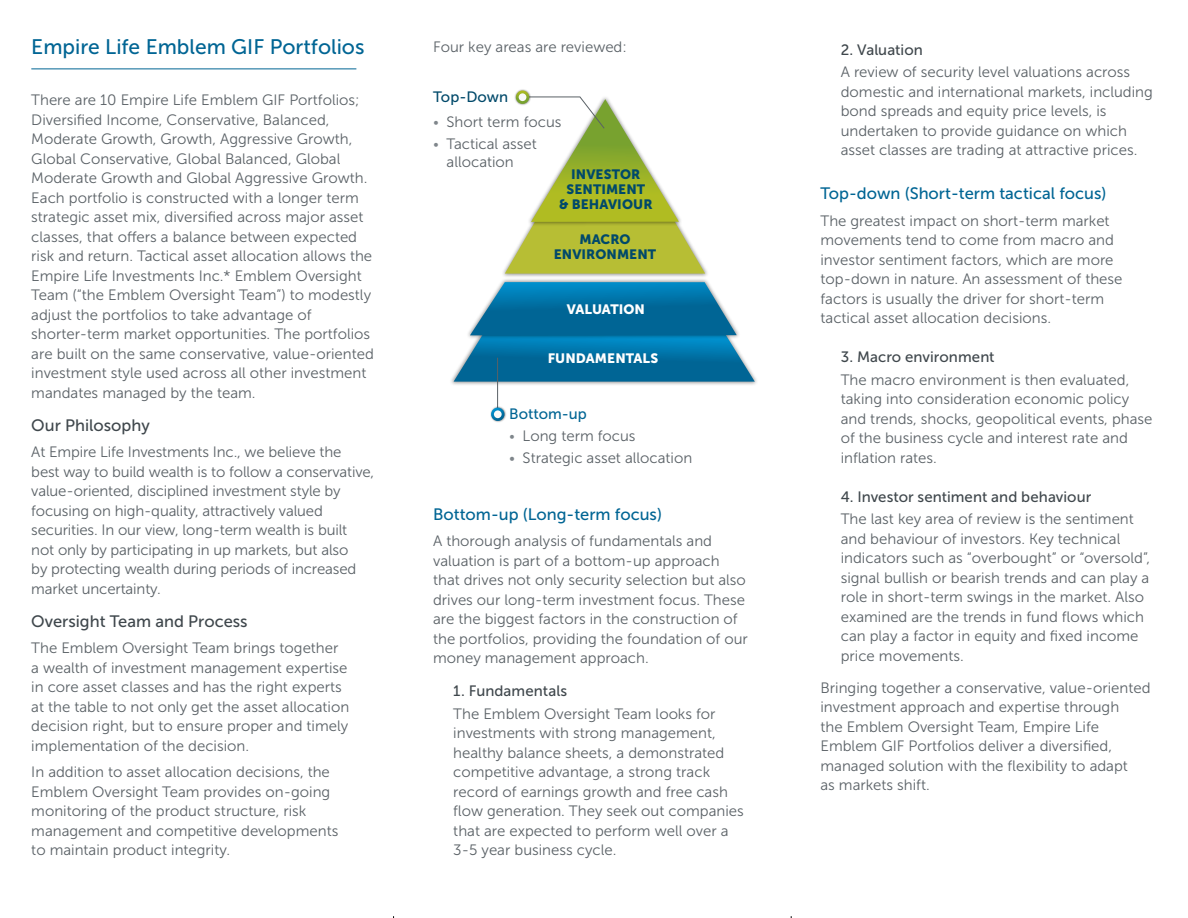
<style>
.page{position:relative;width:1188px;height:918px;background:#fff}
.page>*{position:absolute;margin:0;border:0;box-sizing:border-box;transform-origin:0 0}
.ELI_Heading_4_-_14_pt{font:21px "Museo Sans 500";color:#006594}
.ELI_Heading_5_-_11_pt{font:16.5px "Museo Sans 500";color:#006594}
.ELI_Heading_5_-_11_pt-2{font:16.5px "Museo Sans 500";color:#3f474c}
.ELI_Body_Copy{font:15px/19.5px "Museo Sans 300";color:#5a6166}
._12_pt_-_H3{font:15px/19.5px "Museo Sans 300";color:#5a6166}
.ELI_Body_Copy-2{font:15px "Museo Sans 500";letter-spacing:.005em;color:#3f474c}
.ELI_Heading_5_-_11_pt-3{font:15px "Museo Sans 300";color:#5a6166}
.t1{font:15px "Museo Sans 500";letter-spacing:.005em;color:#006594}
.t2{font:15px "Museo Sans 500";color:#00496a}
.Questions{font:13.5px/15px "Museo Sans 900";letter-spacing:.01em;color:#00496a;text-align:center}
.Questions-2{font:13.5px "Museo Sans 900";letter-spacing:.005em;color:#fff}
.s1{font-family:"Museo Sans 100";font-size:12px;color:#7f868b}
.s2{font-size:12px;color:#7f868b}
</style>
<div class="page">
<hr style="left:31px;top:69px;width:325px;height:1px;background:#006594">
<div style="left:449px;top:298px;width:310px;height:88px;background:#000;opacity:.45"></div>
<div style="left:466px;top:278px;width:275px;height:62px;background:#000;opacity:.45"></div>
<svg style="left:454px;top:282px;width:301px;height:100px;background:#2985b0"></svg>
<div style="left:501px;top:134px;width:209px;height:144px;background:#000;opacity:.45"></div>
<svg style="left:505px;top:97px;width:200px;height:177px"></svg>
<div style="left:515px;top:89px;width:16px;height:17px;background:#000;opacity:.55"></div>
<div style="left:517px;top:92px;width:11px;height:11px;background:#f9f9f8;border-radius:50%"></div>
<div style="left:516px;top:91px;width:13px;height:13px;border:3px solid #fff;border-radius:50%"></div>
<hr style="left:497px;top:358px;width:1px;height:57px;background:#5a6166">
<div style="left:490px;top:406px;width:17px;height:17px;background:#000;opacity:.55"></div>
<div style="left:492px;top:409px;width:11px;height:11px;background:#f9f9f8;border-radius:50%"></div>
<div style="left:491px;top:408px;width:13px;height:13px;border:3px solid #fff;border-radius:50%"></div>
<h2 class="ELI_Heading_4_-_14_pt" style="left:31px;top:35px;width:335px">Empire Life Emblem GIF Portfolios</h2>
<p class="ELI_Body_Copy" style="left:31px;top:91px;width:344px">There are 10 Empire Life Emblem GIF Portfolios; Diversified Income, Conservative, Balanced, Moderate Growth, Growth, Aggressive Growth, Global Conservative, Global Balanced, Global Moderate Growth and Global Aggressive Growth.<br>Each portfolio is constructed with a longer term strategic asset mix, diversified across major asset classes, that offers a balance between expected risk and return. Tactical asset allocation allows the Empire Life Investments Inc.* Emblem Oversight Team (“the Emblem Oversight Team”) to modestly adjust the portfolios to take advantage of shorter-term market opportunities. The portfolios are built on the same conservative, value-oriented investment style used across all other investment mandates managed by the team.</p>
<h3 class="ELI_Heading_5_-_11_pt-2" style="left:31px;top:416px;width:120px">Our Philosophy</h3>
<p class="ELI_Body_Copy" style="left:31px;top:443px;width:344px">At Empire Life Investments Inc., we believe the<br>best way to build wealth is to follow a conservative, value-oriented, disciplined investment style by focusing on high-quality, attractively valued securities. In our view, long-term wealth is built<br>not only by participating in up markets, but also<br>by protecting wealth during periods of increased market uncertainty.</p>
<h3 class="ELI_Heading_5_-_11_pt-2" style="left:31px;top:612px;width:218px">Oversight Team and Process</h3>
<p class="ELI_Body_Copy" style="left:31px;top:639px;width:319px">The Emblem Oversight Team brings together a wealth of investment management expertise in core asset classes and has the right experts at the table to not only get the asset allocation decision right, but to ensure proper and timely implementation of the decision.</p>
<h3 class="_12_pt_-_H3" style="left:31px;top:762px;width:309px">In addition to asset allocation decisions, the Emblem Oversight Team provides on-going monitoring of the product structure, risk management and competitive developments to maintain product integrity.</h3>
<h3 class="ELI_Heading_5_-_11_pt-3" style="left:433px;top:39px;width:195px">Four key areas are reviewed:</h3>
<p class="t2" style="left:433px;top:88px;width:77px">Top-Down</p>
<p class="ELI_Body_Copy" style="left:433px;top:112px;width:130px"><span class="s1">∞</span> Short term focus</p>
<p class="ELI_Body_Copy" style="left:447px;top:135px;width:92px;line-height:18px;text-indent:-14px"><span class="s1">∞</span> Tactical asset allocation</p>
<p class="Questions" style="left:559px;top:167px;width:95px">INVESTOR<br>SENTIMENT<br>&amp; BEHAVIOUR</p>
<p class="Questions" style="left:554px;top:231px;width:104px">MACRO<br>ENVIRONMENT</p>
<p class="Questions-2" style="left:567px;top:301px;width:80px">VALUATION</p>
<p class="Questions-2" style="left:548px;top:351px;width:112px">FUNDAMENTALS</p>
<p class="t1" style="left:509px;top:405px;width:79px">Bottom-up</p>
<p class="ELI_Body_Copy" style="left:509px;top:426px;width:128px"><span class="s1">∞</span> Long term focus</p>
<p class="ELI_Body_Copy" style="left:509px;top:449px;width:185px"><span class="s2">∞</span> Strategic asset allocation</p>
<h3 class="ELI_Heading_5_-_11_pt" style="left:433px;top:505px;width:230px">Bottom-up (Long-term focus)</h3>
<p class="ELI_Body_Copy" style="left:433px;top:532px;width:316px">A thorough analysis of fundamentals and valuation is part of a bottom-up approach that drives not only security selection but also drives our long-term investment focus. These are the biggest factors in the construction of the portfolios, providing the foundation of our money management approach.</p>
<p class="ELI_Body_Copy-2" style="left:453px;top:682px;width:115px">1. Fundamentals</p>
<p class="ELI_Body_Copy" style="left:453px;top:704px;width:292px">The Emblem Oversight Team looks for investments with strong management, healthy balance sheets, a demonstrated competitive advantage, a strong track record of earnings growth and free cash flow generation. They seek out companies that are expected to perform well over a 3-5 year business cycle.</p>
<p class="ELI_Body_Copy-2" style="left:841px;top:41px;width:84px">2. Valuation</p>
<p class="ELI_Body_Copy" style="left:841px;top:62px;width:314px">A review of security level valuations across domestic and international markets, including bond spreads and equity price levels, is undertaken to provide guidance on which asset classes are trading at attractive prices.</p>
<h3 class="ELI_Heading_5_-_11_pt" style="left:821px;top:185px;width:287px">Top-down (Short-term tactical focus)</h3>
<p class="ELI_Body_Copy" style="left:821px;top:211px;width:303px">The greatest impact on short-term market movements tend to come from macro and investor sentiment factors, which are more top-down in nature. An assessment of these factors is usually the driver for short-term tactical asset allocation decisions.</p>
<p class="ELI_Body_Copy-2" style="left:841px;top:349px;width:155px">3. Macro environment</p>
<p class="ELI_Body_Copy" style="left:841px;top:370px;width:313px">The macro environment is then evaluated, taking into consideration economic policy and trends, shocks, geopolitical events, phase of the business cycle and interest rate and inflation rates.</p>
<p class="ELI_Body_Copy-2" style="left:841px;top:488px;width:252px">4. Investor sentiment and behaviour</p>
<p class="ELI_Body_Copy" style="left:841px;top:509px;width:311px">The last key area of review is the sentiment and behaviour of investors. Key technical indicators such as “overbought” or “oversold”, signal bullish or bearish trends and can play a role in short-term swings in the market. Also examined are the trends in fund flows which can play a factor in equity and fixed income price movements.</p>
<p class="ELI_Body_Copy" style="left:821px;top:678px;width:332px">Bringing together a conservative, value-oriented investment approach and expertise through<br>the Emblem Oversight Team, Empire Life Emblem GIF Portfolios deliver a diversified, managed solution with the flexibility to adapt<br>as markets shift.</p>
</div>
